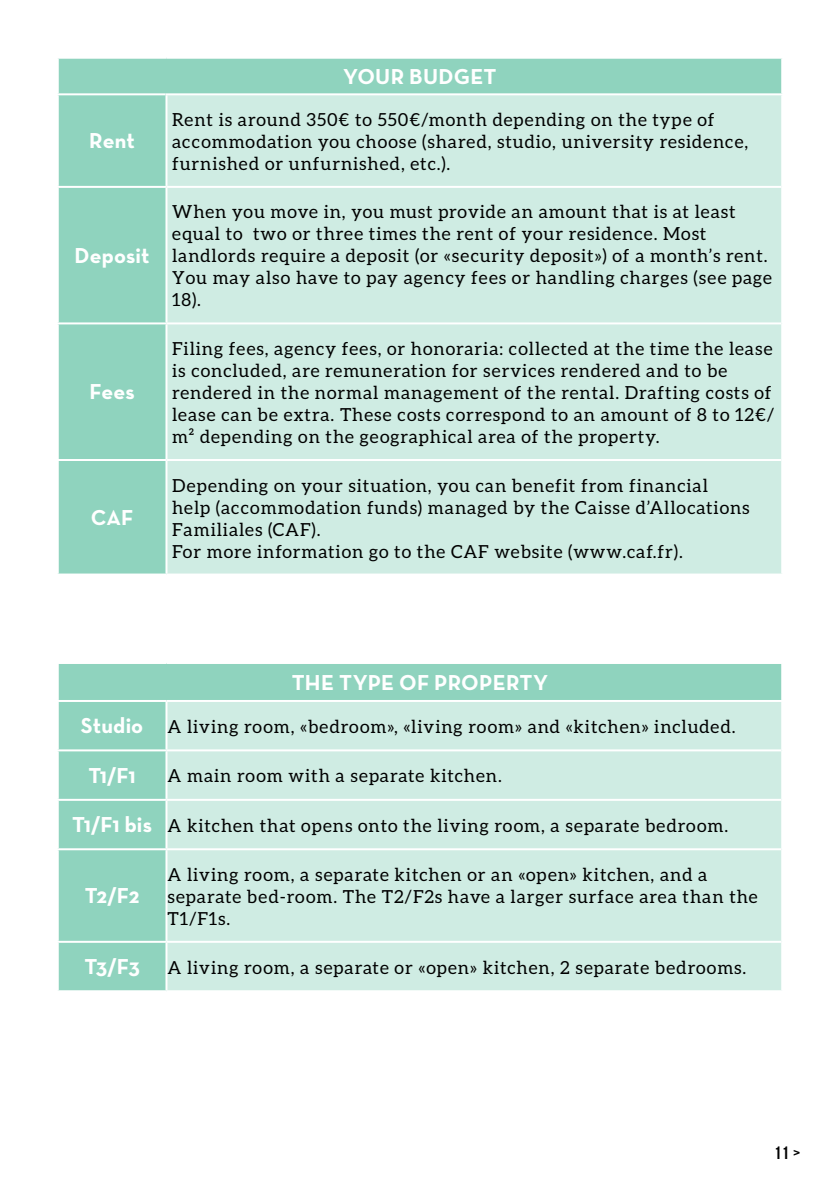
<style>
.page{position:relative;width:840px;height:1191px;background:#fff}
.page>*{position:absolute;margin:0;border:0;box-sizing:border-box;transform-origin:0 0}
.t1{font:700 22px "Neutra Text";letter-spacing:.005em;color:#fff}
.t2{font:18px/22px "Aleo";letter-spacing:.05em;color:#000}
.t3{font:700 17.8px "Bebas Neue";color:#000}
.s1{font-family:"Neutra Text";font-weight:700;font-size:22px;color:#fff}
</style>
<div class="page">
<div style="left:59px;top:59px;width:721px;height:514px;background:#8fd3be"></div>
<div style="left:167px;top:95px;width:613px;height:478px;background:#cfece3"></div>
<hr style="left:57px;top:93px;width:108px;height:2px;background:#fff">
<hr style="left:57px;top:186px;width:109px;height:2px;background:#fff">
<hr style="left:57px;top:322px;width:109px;height:2px;background:#fff">
<hr style="left:57px;top:459px;width:109px;height:2px;background:#fff">
<hr style="left:165px;top:95px;width:2px;height:91px;background:#fff">
<hr style="left:165px;top:188px;width:2px;height:134px;background:#fff">
<hr style="left:165px;top:324px;width:2px;height:135px;background:#fff">
<hr style="left:165px;top:461px;width:2px;height:112px;background:#fff">
<hr style="left:165px;top:93px;width:617px;height:2px;background:#fff">
<hr style="left:166px;top:186px;width:614px;height:2px;background:#fff">
<hr style="left:166px;top:322px;width:614px;height:2px;background:#fff">
<hr style="left:166px;top:459px;width:614px;height:2px;background:#fff">
<div style="left:59px;top:664px;width:721px;height:326px;background:#8fd3be"></div>
<div style="left:167px;top:702px;width:613px;height:288px;background:#cfece3"></div>
<hr style="left:57px;top:700px;width:109px;height:2px;background:#fff">
<hr style="left:57px;top:749px;width:109px;height:2px;background:#fff">
<hr style="left:57px;top:799px;width:109px;height:2px;background:#fff">
<hr style="left:57px;top:848px;width:109px;height:2px;background:#fff">
<hr style="left:57px;top:940px;width:109px;height:2px;background:#fff">
<hr style="left:165px;top:702px;width:2px;height:47px;background:#fff">
<hr style="left:165px;top:751px;width:2px;height:48px;background:#fff">
<hr style="left:165px;top:801px;width:2px;height:47px;background:#fff">
<hr style="left:165px;top:850px;width:2px;height:90px;background:#fff">
<hr style="left:165px;top:942px;width:2px;height:48px;background:#fff">
<hr style="left:166px;top:700px;width:616px;height:2px;background:#fff">
<hr style="left:166px;top:749px;width:614px;height:2px;background:#fff">
<hr style="left:166px;top:799px;width:614px;height:2px;background:#fff">
<hr style="left:166px;top:848px;width:614px;height:2px;background:#fff">
<hr style="left:166px;top:940px;width:614px;height:2px;background:#fff">
<p class="t1" style="left:89px;top:127px;width:47px">Rent</p>
<p class="t1" style="left:75px;top:242px;width:76px">Deposit</p>
<p class="t1" style="left:89px;top:378px;width:47px">Fees</p>
<p class="t1" style="left:91px;top:504px;width:44px">CAF</p>
<p class="t1" style="left:343px;top:62px;width:155px">YOUR BUDGET</p>
<p class="t2" style="left:172px;top:108px;width:577px">Rent is around 350€ to 550€/month depending on the type of accommodation you choose (shared, studio, university residence, furnished or unfurnished, etc.).</p>
<p class="t2" style="left:172px;top:201px;width:601px">When you move in, you must provide an amount that is at least equal to two or three times the rent of your residence. Most landlords require a deposit (or «security deposit») of a month’s rent.<br>You may also have to pay agency fees or handling charges (see page 18).</p>
<p class="t2" style="left:172px;top:337px;width:603px">Filing fees, agency fees, or honoraria: collected at the time the lease is concluded, are remuneration for services rendered and to be rendered in the normal management of the rental. Drafting costs of lease can be extra. These costs correspond to an amount of 8 to 12€/ m² depending on the geographical area of the property.</p>
<p class="t2" style="left:172px;top:474px;width:578px">Depending on your situation, you can benefit from financial help (accommodation funds) managed by the Caisse d’Allocations Familiales (CAF).<br>For more information go to the CAF website (www.caf.fr).</p>
<p class="t1" style="left:292px;top:668px;width:257px">THE TYPE OF PROPERTY</p>
<p class="t2" style="left:81px;top:715px;width:656px"><span class="s1">Studio</span> A living room, «bedroom», «living room» and «kitchen» included.</p>
<p class="t1" style="left:88px;top:761px;width:49px">T1/F1</p>
<p class="t2" style="left:167px;top:764px;width:336px">A main room with a separate kitchen.</p>
<p class="t2" style="left:72px;top:814px;width:657px"><span class="s1">T1/F1 bis</span> A kitchen that opens onto the living room, a separate bedroom.</p>
<p class="t1" style="left:85px;top:882px;width:56px">T2/F2</p>
<p class="t2" style="left:167px;top:863px;width:591px">A living room, a separate kitchen or an «open» kitchen, and a separate bed-room. The T2/F2s have a larger surface area than the<br>T1/F1s.</p>
<p class="t1" style="left:84px;top:953px;width:57px">T3/F3</p>
<p class="t2" style="left:167px;top:956px;width:580px">A living room, a separate or «open» kitchen, 2 separate bedrooms.</p>
<p class="t3" style="left:773px;top:1143px;width:28px">11 &gt;</p>
</div>
